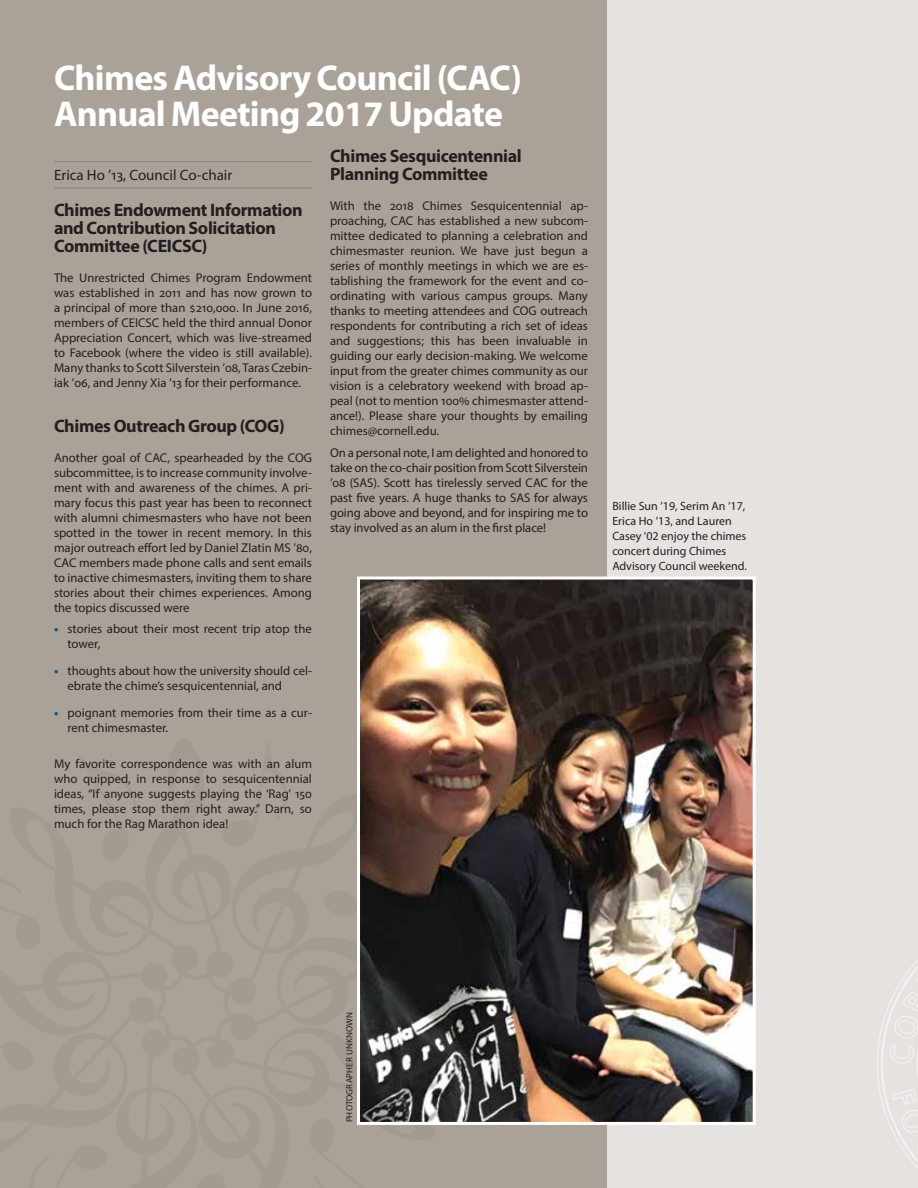
<style>
.page{position:relative;width:918px;height:1188px;background:#fff}
.page>*{position:absolute;margin:0;border:0;box-sizing:border-box;transform-origin:0 0}
.t1{font:700 36px/36px "Myriad Pro";letter-spacing:-.02em;color:#fff}
.t2{font:700 18px/18px "Myriad Pro";letter-spacing:-.02em;color:#231f20}
.t3{font:15px "Myriad Pro";color:#231f20}
.t4{font:12.75px/15px "Myriad Pro";color:#231f20;text-align:justify}
.t5{font:12px/15px "Myriad Pro";color:#231f20}
.t6{font:9px "Myriad Pro";letter-spacing:.02em;color:#231f20}
.s1{font-weight:700;color:#00548b}
</style>
<div class="page">
<div style="left:588px;top:0;width:330px;height:1188px;background:#e6e2df"></div>
<div style="left:0;top:0;width:607px;height:1188px;background:#aaa299"></div>
<img style="left:361px;top:581px;width:391px;height:540px">
<div style="left:357px;top:577px;width:399px;height:548px;border:3px solid #fff"></div>
<hr style="left:54px;top:161px;width:258px;height:1px;background:#8e857a">
<hr style="left:54px;top:188px;width:258px;height:1px;background:#8e857a">
<svg style="left:877px;top:959px;width:41px;height:210px"></svg>
<h1 class="t1" style="left:54px;top:59px;width:469px">Chimes Advisory Council (CAC)<br>Annual Meeting 2017 Update</h1>
<p class="t3" style="left:54px;top:166px;width:180px">Erica Ho ’13, Council Co-chair</p>
<h2 class="t2" style="left:54px;top:200px;width:250px">Chimes Endowment Information and Contribution Solicitation<br>Committee (CEICSC)</h2>
<p class="t4" style="left:54px;top:270px;width:260px">The Unrestricted Chimes Program Endowment was established in 2011 and has now grown to a principal of more than $210,000. In June 2016, members of CEICSC held the third annual Donor Appreciation Concert, which was live-streamed to Facebook (where the video is still available).<br>Many thanks to Scott Silverstein ’08, Taras Czebin&shy;iak ’06, and Jenny Xia ’13 for their performance.</p>
<h2 class="t2" style="left:54px;top:416px;width:232px">Chimes Outreach Group (COG)</h2>
<p class="t4" style="left:54px;top:450px;width:260px">Another goal of CAC, spearheaded by the COG subcommittee, is to increase community involve&shy;ment with and awareness of the chimes. A pri&shy;mary focus this past year has been to reconnect with alumni chimesmasters who have not been spotted in the tower in recent memory. In this major outreach effort led by Daniel Zlatin MS ’80, CAC members made phone calls and sent emails to inactive chimesmasters, inviting them to share stories about their chimes experiences. Among the topics discussed were</p>
<p class="t4" style="left:68px;top:621px;width:246px;text-indent:-14px"><span class="s1">•</span> stories about their most recent trip atop the tower,</p>
<p class="t4" style="left:68px;top:663px;width:246px;text-indent:-14px"><span class="s1">•</span> thoughts about how the university should cel&shy;ebrate the chime’s sesquicentennial, and</p>
<p class="t4" style="left:68px;top:705px;width:246px;text-indent:-14px"><span class="s1">•</span> poignant memories from their time as a cur&shy;rent chimesmaster.</p>
<p class="t4" style="left:54px;top:756px;width:260px">My favorite correspondence was with an alum who quipped, in response to sesquicentennial ideas, “If anyone suggests playing the ‘Rag’ 150 times, please stop them right away.” Darn, so much for the Rag Marathon idea!</p>
<h2 class="t2" style="left:330px;top:146px;width:193px">Chimes Sesquicentennial<br>Planning Committee</h2>
<p class="t4" style="left:330px;top:198px;width:260px">With the 2018 Chimes Sesquicentennial ap&shy;proaching, CAC has established a new subcom&shy;mittee dedicated to planning a celebration and chimesmaster reunion. We have just begun a series of monthly meetings in which we are es&shy;tablishing the framework for the event and co&shy;ordinating with various campus groups. Many thanks to meeting attendees and COG outreach respondents for contributing a rich set of ideas and suggestions; this has been invaluable in guiding our early decision-making. We welcome input from the greater chimes community as our vision is a celebratory weekend with broad ap&shy;peal (not to mention 100% chimesmaster attend&shy;ance!). Please share your thoughts by emailing chimes@cornell.edu.</p>
<p class="t4" style="left:330px;top:445px;width:260px">On a personal note, I am delighted and honored to take on the co-chair position from Scott Silverstein ’08 (SAS). Scott has tirelessly served CAC for the past five years. A huge thanks to SAS for always going above and beyond, and for inspiring me to stay involved as an alum in the first place!</p>
<p class="t5" style="left:612px;top:498px;width:136px">Billie Sun ’19, Serim An ’17,<br>Erica Ho ’13, and Lauren<br>Casey ’02 enjoy the chimes concert during Chimes<br>Advisory Council weekend.</p>
<p class="t6" style="left:344px;top:1122px;width:112px;rotate:-90deg">PHOTOGRAPHER UNKNOWN</p>
</div>
